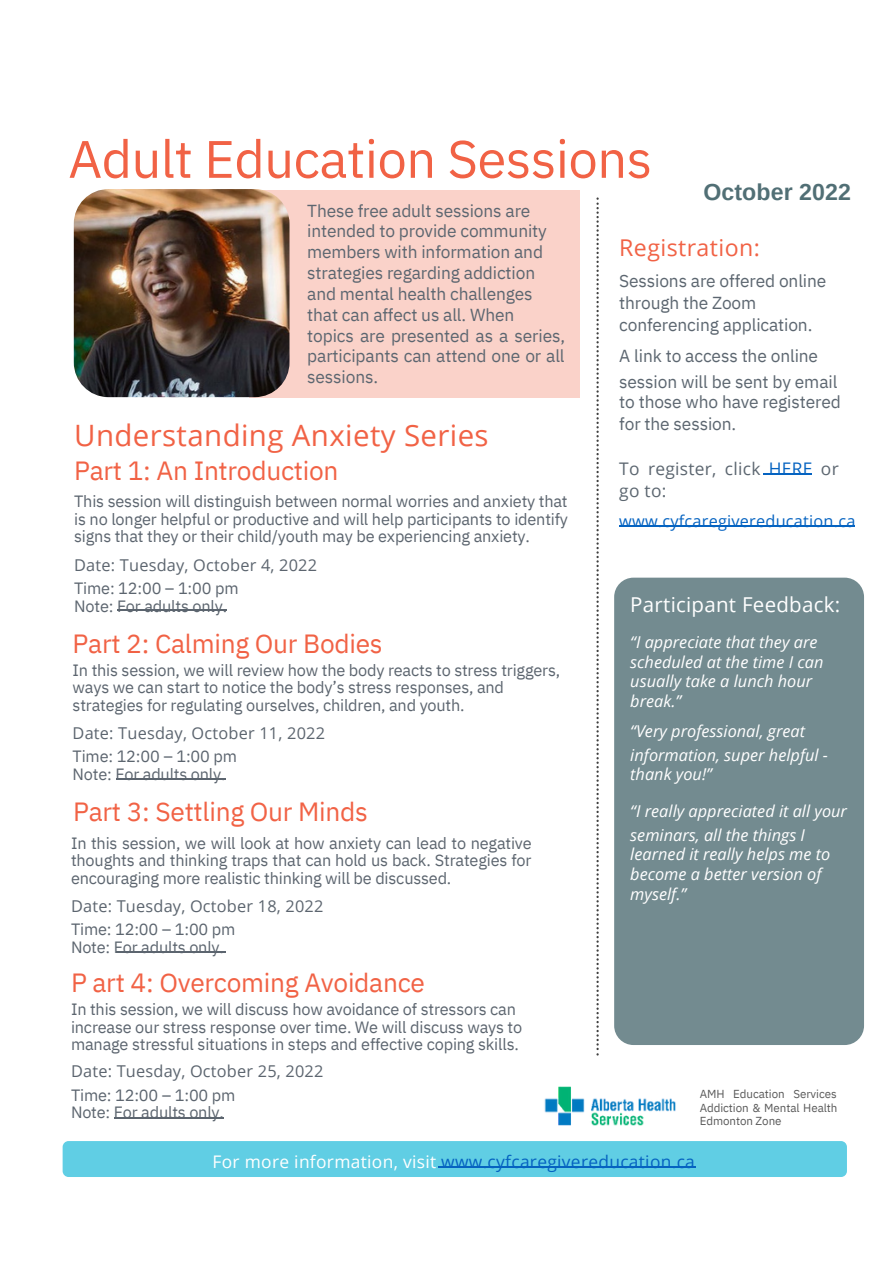
<style>
.page{position:relative;width:894px;height:1264px;background:#fff}
.page>*{position:absolute;margin:0;border:0;box-sizing:border-box;transform-origin:0 0}
.t1{font:52.5px "IBM Plex Sans";letter-spacing:-.01em;color:#f16245}
.t2{font:29.4px "Open Sans";letter-spacing:.015em;color:#f16245}
.t3{font:26.25px "IBM Plex Sans";letter-spacing:-.01em;color:#f16245}
.t4{font:23.1px "Open Sans";letter-spacing:.02em;color:#f16245}
.t5{font:700 23.1px "Arimo";letter-spacing:.005em;color:#516f75}
.t6{font:20.55px "Open Sans";letter-spacing:.015em;color:#fff}
.t7{font:17.4px/20.9px "IBM Plex Sans";letter-spacing:-.01em;color:#5c6670}
.t8{font:17.4px "Open Sans";letter-spacing:.02em;color:#0563c1}
.t9{font:17.4px/21.9px "Open Sans";letter-spacing:.015em;color:#5c6670}
.t10{font:16.35px/17.5px "IBM Plex Sans";letter-spacing:-.01em;color:#5c656f}
.t11{font:italic 16.35px/19.6px "Open Sans";color:#fff}
.t12{font:16.35px "Open Sans";letter-spacing:.015em;color:#5c656f}
.t13{font:16.35px "Open Sans";letter-spacing:.015em;color:#0563c1}
.t14{font:11.55px/13.2px "IBM Plex Sans";letter-spacing:-.005em;color:#595959;text-align:justify}
.s1{color:#0563c1}
.s2{color:#fff}
</style>
<div class="page">
<div style="left:63px;top:1140px;width:783px;height:36px;background:#60cee4;border-radius:6px"></div>
<hr style="left:438px;top:1166px;width:257px;height:1px;background:#0563c1">
<img style="left:544px;top:1086px;width:132px;height:40px">
<svg style="left:596px;top:197px;width:2px;height:858px"></svg>
<div style="left:249px;top:190px;width:330px;height:207px;background:#fad2c9"></div>
<div style="left:614px;top:577px;width:249px;height:468px;background:#738b90;border-radius:19px"></div>
<hr style="left:762px;top:473px;width:49px;height:1px;background:#0563c1">
<hr style="left:619px;top:525px;width:235px;height:1px;background:#0563c1">
<img style="left:74px;top:189px;width:215px;height:208px;border-radius:35px">
<hr style="left:117px;top:609px;width:110px;height:1px;background:#5c656f">
<hr style="left:116px;top:778px;width:109px;height:1px;background:#5c656f">
<hr style="left:116px;top:951px;width:110px;height:1px;background:#5c656f">
<hr style="left:114px;top:1117px;width:109px;height:1px;background:#5c656f">
<h1 class="t1" style="left:68px;top:124px;width:585px">Adult Education Sessions</h1>
<h3 class="t5" style="left:703px;top:179px;width:149px">October 2022</h3>
<p class="t7" style="left:307px;top:200px;width:259px">These free adult sessions are intended to provide community members with information and strategies regarding addiction and mental health challenges that can affect us all. When topics are presented as a series, participants can attend one or all sessions.</p>
<h2 class="t2" style="left:74px;top:415px;width:416px">Understanding Anxiety Series</h2>
<h3 class="t3" style="left:74px;top:453px;width:266px">Part 1: An Introduction</h3>
<p class="t10" style="left:74px;top:492px;width:495px;text-align:justify">This session will distinguish between normal worries and anxiety that is no longer helpful or productive and will help participants to identify signs that they or their child/youth may be experiencing anxiety.</p>
<p class="t12" style="left:74px;top:553px;width:244px">Date: Tuesday, October 4, 2022</p>
<p class="t10" style="left:74px;top:579px;width:166px">Time: 12:00 – 1:00 pm<br>Note: For adults only.</p>
<h3 class="t3" style="left:73px;top:626px;width:311px">Part 2: Calming Our Bodies</h3>
<p class="t10" style="left:73px;top:660px;width:489px">In this session, we will review how the body reacts to stress triggers, ways we can start to notice the body’s stress responses, and strategies for regulating ourselves, children, and youth.</p>
<p class="t12" style="left:73px;top:721px;width:254px">Date: Tuesday, October 11, 2022</p>
<p class="t10" style="left:73px;top:747px;width:166px">Time: 12:00 – 1:00 pm<br>Note: For adults only.</p>
<h3 class="t3" style="left:73px;top:794px;width:296px">Part 3: Settling Our Minds</h3>
<p class="t10" style="left:71px;top:833px;width:462px;text-align:justify">In this session, we will look at how anxiety can lead to negative thoughts and thinking traps that can hold us back. Strategies for encouraging more realistic thinking will be discussed.</p>
<p class="t12" style="left:71px;top:894px;width:254px">Date: Tuesday, October 18, 2022</p>
<p class="t10" style="left:71px;top:920px;width:166px">Time: 12:00 – 1:00 pm<br>Note: For adults only.</p>
<h3 class="t3" style="left:71px;top:965px;width:355px">P art 4: Overcoming Avoidance</h3>
<p class="t10" style="left:71px;top:1000px;width:452px">In this session, we will discuss how avoidance of stressors can increase our stress response over time. We will discuss ways to manage stressful situations in steps and effective coping skills.</p>
<p class="t12" style="left:71px;top:1059px;width:254px">Date: Tuesday, October 25, 2022</p>
<p class="t10" style="left:71px;top:1085px;width:166px">Time: 12:00 – 1:00 pm<br>Note: For adults only.</p>
<h3 class="t4" style="left:619px;top:231px;width:142px">Registration:</h3>
<p class="t7" style="left:619px;top:269px;width:208px;line-height:21.9px">Sessions are offered online through the Zoom conferencing application.</p>
<p class="t7" style="left:619px;top:343px;width:219px;line-height:25.2px">A link to access the online session will be sent by email</p>
<p class="t7" style="left:619px;top:391px;width:223px;line-height:21.9px">to those who have registered for the session.</p>
<p class="t9" style="left:619px;top:457px;width:221px">To register, click <span class="s1">HERE</span> or go to:</p>
<p class="t13" style="left:619px;top:509px;width:237px">www.cyfcaregivereducation.ca</p>
<p class="t6" style="left:630px;top:590px;width:211px">Participant Feedback:</p>
<p class="t11" style="left:630px;top:631px;width:194px">“I appreciate that they are scheduled at the time I can usually take a lunch hour break.”</p>
<p class="t11" style="left:630px;top:718px;width:199px;line-height:24.2px">“Very professional, great information, super helpful -</p>
<p class="t11" style="left:630px;top:764px;width:83px">thank you!”</p>
<p class="t11" style="left:630px;top:798px;width:218px;line-height:24.2px">“I really appreciated it all your seminars, all the things I</p>
<p class="t11" style="left:630px;top:844px;width:201px">learned it really helps me to become a better version of myself.”</p>
<p class="t14" style="left:699px;top:1087px;width:139px">AMH Education Services Addiction &amp; Mental Health Edmonton Zone</p>
<p class="t8" style="left:212px;top:1149px;width:483px"><span class="s2">For more information, visit</span> www.cyfcaregivereducation.ca</p>
</div>
